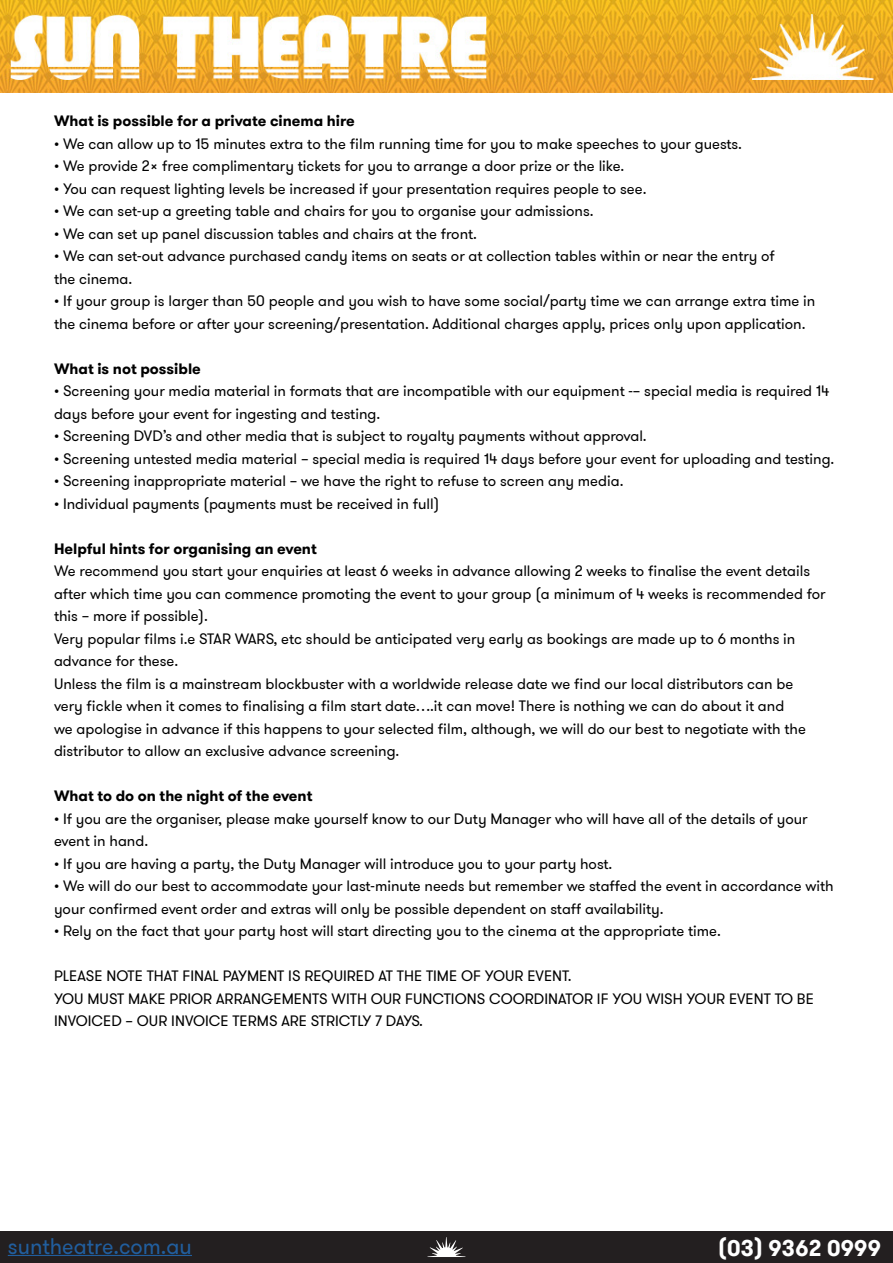
<style>
.page{position:relative;width:893px;height:1263px;background:#fff}
.page>*{position:absolute;margin:0;border:0;box-sizing:border-box;transform-origin:0 0}
.t1{font:22.5px "GT Walsheim Pro";color:#215e9e}
.t2{font:700 22.5px "GT Walsheim Pro";letter-spacing:.015em;color:#fff}
.t3{font:15px/22.5px "GT Walsheim Pro";color:#000}
.t4{font:700 15px "GT Walsheim Pro";color:#000}
</style>
<div class="page">
<div style="left:0;top:1231px;width:893px;height:32px;background:#231f20"></div>
<hr style="left:8px;top:1255px;width:184px;height:1px;background:#215e9e">
<svg style="left:427px;top:1237px;width:38px;height:20px"></svg>
<img style="left:0;top:0;width:893px;height:93px">
<p class="t4" style="left:54px;top:111px;width:302px">What is possible for a private cinema hire</p>
<p class="t3" style="left:54px;top:132px;width:690px">• We can allow up to 15 minutes extra to the film running time for you to make speeches to your guests.</p>
<p class="t3" style="left:54px;top:155px;width:572px">• We provide 2x free complimentary tickets for you to arrange a door prize or the like.</p>
<p class="t3" style="left:54px;top:177px;width:594px">• You can request lighting levels be increased if your presentation requires people to see.</p>
<p class="t3" style="left:54px;top:200px;width:541px">• We can set-up a greeting table and chairs for you to organise your admissions.</p>
<p class="t3" style="left:54px;top:222px;width:425px">• We can set up panel discussion tables and chairs at the front.</p>
<p class="t3" style="left:54px;top:245px;width:722px">• We can set-out advance purchased candy items on seats or at collection tables within or near the entry of the cinema.</p>
<p class="t3" style="left:54px;top:290px;width:763px">• If your group is larger than 50 people and you wish to have some social/party time we can arrange extra time in the cinema before or after your screening/presentation. Additional charges apply, prices only upon application.</p>
<p class="t4" style="left:54px;top:359px;width:148px">What is not possible</p>
<p class="t3" style="left:54px;top:380px;width:777px">• Screening your media material in formats that are incompatible with our equipment -– special media is required 14 days before your event for ingesting and testing.</p>
<p class="t3" style="left:54px;top:425px;width:594px">• Screening DVD’s and other media that is subject to royalty payments without approval.</p>
<p class="t3" style="left:54px;top:447px;width:782px">• Screening untested media material – special media is required 14 days before your event for uploading and testing.</p>
<p class="t3" style="left:54px;top:470px;width:571px">• Screening inappropriate material – we have the right to refuse to screen any media.</p>
<p class="t3" style="left:54px;top:492px;width:387px">• Individual payments (payments must be received in full)</p>
<p class="t4" style="left:54px;top:539px;width:264px">Helpful hints for organising an event</p>
<p class="t3" style="left:54px;top:560px;width:773px">We recommend you start your enquiries at least 6 weeks in advance allowing 2 weeks to finalise the event details after which time you can commence promoting the event to your group (a minimum of 4 weeks is recommended for this – more if possible).<br>Very popular films i.e STAR WARS, etc should be anticipated very early as bookings are made up to 6 months in advance for these.<br>Unless the film is a mainstream blockbuster with a worldwide release date we find our local distributors can be very fickle when it comes to finalising a film start date….it can move! There is nothing we can do about it and<br>we apologise in advance if this happens to your selected film, although, we will do our best to negotiate with the distributor to allow an exclusive advance screening.</p>
<p class="t4" style="left:54px;top:786px;width:260px">What to do on the night of the event</p>
<p class="t3" style="left:54px;top:807px;width:755px">• If you are the organiser, please make yourself know to our Duty Manager who will have all of the details of your event in hand.</p>
<p class="t3" style="left:54px;top:852px;width:560px">• If you are having a party, the Duty Manager will introduce you to your party host.</p>
<p class="t3" style="left:54px;top:875px;width:781px">• We will do our best to accommodate your last-minute needs but remember we staffed the event in accordance with your confirmed event order and extras will only be possible dependent on staff availability.</p>
<p class="t3" style="left:54px;top:920px;width:668px">• Rely on the fact that your party host will start directing you to the cinema at the appropriate time.</p>
<p class="t3" style="left:54px;top:965px;width:761px">PLEASE NOTE THAT FINAL PAYMENT IS REQUIRED AT THE TIME OF YOUR EVENT.<br>YOU MUST MAKE PRIOR ARRANGEMENTS WITH OUR FUNCTIONS COORDINATOR IF YOU WISH YOUR EVENT TO BE<br>INVOICED – OUR INVOICE TERMS ARE STRICTLY 7 DAYS.</p>
<h1 class="t1" style="left:8px;top:1232px;width:186px">suntheatre.com.au</h1>
<h1 class="t2" style="left:718px;top:1233px;width:164px">(03) 9362 0999</h1>
</div>
